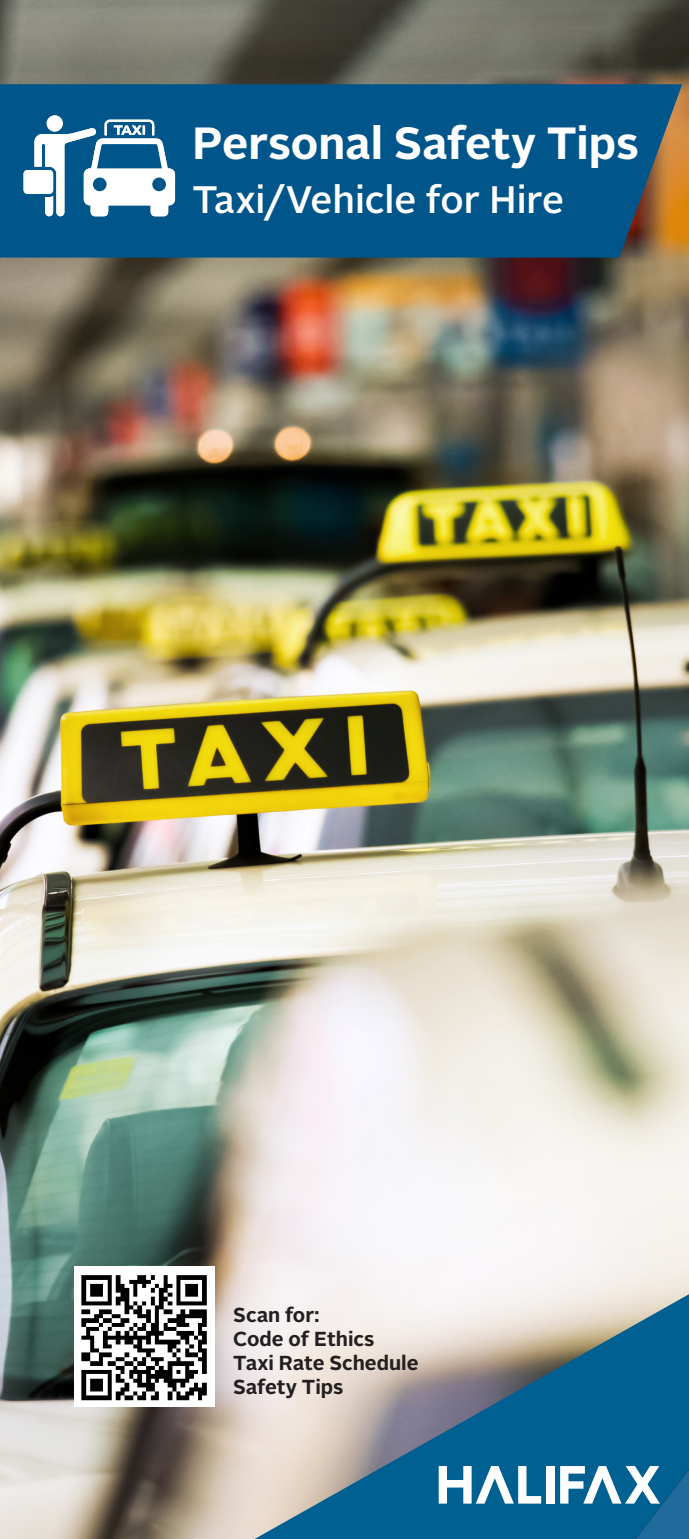
<style>
.page{position:relative;width:689px;height:1539px;background:#fff}
.page>*{position:absolute;margin:0;border:0;box-sizing:border-box;transform-origin:0 0}
.Text_-_Paragraph{font:700 45px "Alright Sans";letter-spacing:-.005em;color:#fff}
.Text_-_Paragraph-2{font:500 38.25px "Alright Sans";letter-spacing:-.005em;color:#fff}
.t1{font:700 20.25px "Alright Sans";color:#231f20}
</style>
<div class="page">
<img style="left:0;top:0;width:688px;height:1539px">
<div style="left:0;top:84px;width:682px;height:174px;background:#00568a"></div>
<img style="left:75px;top:1267px;width:140px;height:139px">
<svg style="left:24px;top:115px;width:151px;height:102px"></svg>
<svg style="left:254px;top:1294px;width:434px;height:245px;background:#7a9daf"></svg>
<div style="left:546px;top:1466px;width:8px;height:38px;background:#fff"></div>
<svg style="left:560px;top:1466px;width:128px;height:73px"></svg>
<svg style="left:438px;top:1466px;width:103px;height:38px"></svg>
<p class="Text_-_Paragraph" style="left:192px;top:111px;width:448px">Personal Safety Tips</p>
<p class="Text_-_Paragraph-2" style="left:192px;top:174px;width:373px">Taxi/Vehicle for Hire</p>
<p class="t1" style="left:233px;top:1300px;width:87px">Scan for:</p>
<p class="t1" style="left:233px;top:1325px;width:143px">Code of Ethics</p>
<p class="t1" style="left:233px;top:1349px;width:187px">Taxi Rate Schedule</p>
<p class="t1" style="left:233px;top:1373px;width:112px">Safety Tips</p>
</div>
